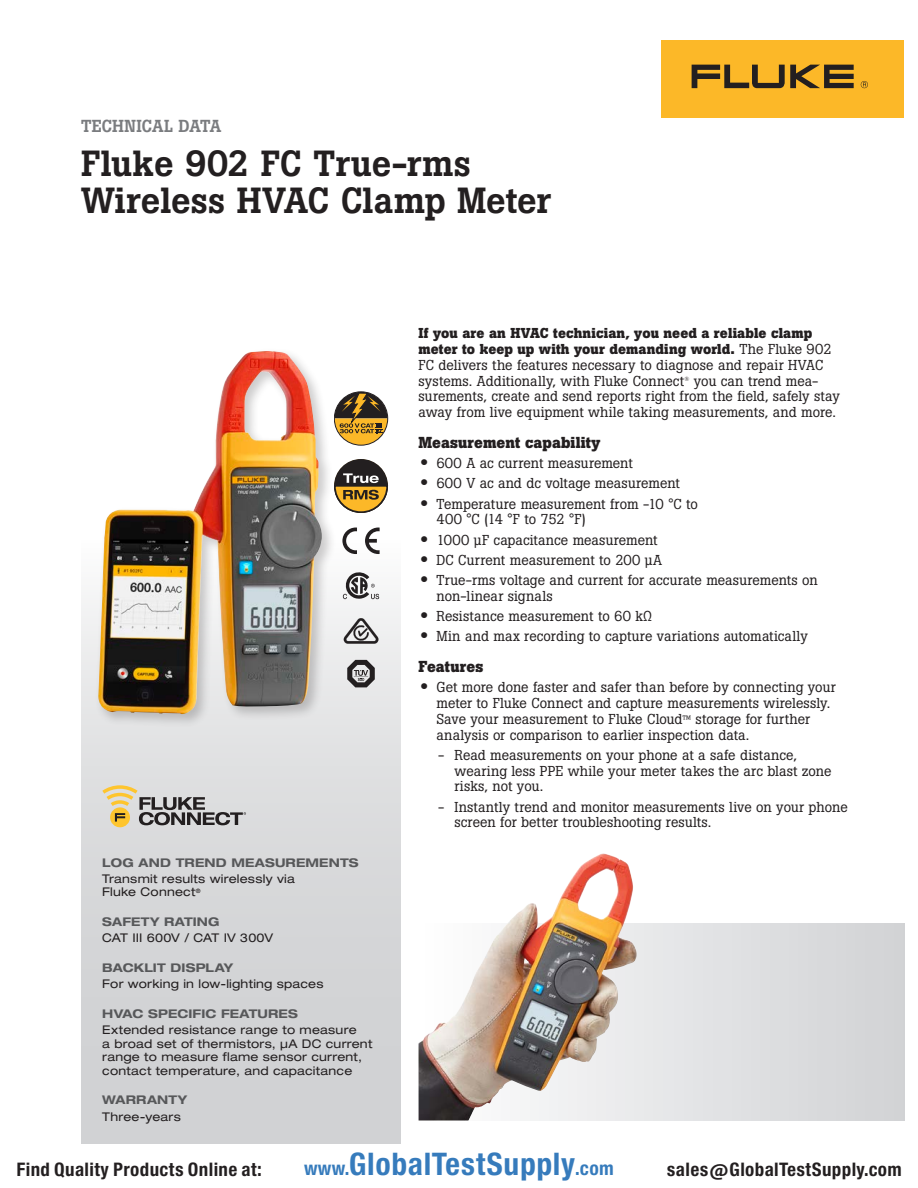
<style>
.page{position:relative;width:918px;height:1188px;background:#fff}
.page>*{position:absolute;margin:0;border:0;box-sizing:border-box;transform-origin:0 0}
.Headline{font:500 36px/37.5px "Boton Pro";letter-spacing:-.005em;color:#231f20}
.t1{font:29.7px "Europa Gro Nr 2 SBOP Bol Con";letter-spacing:.02em;color:#367bbc}
.t2{font:17.85px "Europa Gro Nr 2 SBOP Bol Con";letter-spacing:.02em;color:#231f20}
.t3{font:500 17.25px "Boton Pro";color:#7a7c7f}
.Subhead_2{font:700 15.75px "Boton Pro";letter-spacing:.005em;color:#231f20}
.Bullet_body{font:14.25px/15.8px "Boton Pro";letter-spacing:.005em;color:#231f20}
.Body{font:14.25px/15.8px "Boton Pro";letter-spacing:.005em;color:#231f20}
.Double_bullet_body{font:14.25px/15.8px "Boton Pro";color:#231f20}
.Gradient_body{font:expanded 12px/13.5px "Helvetica Neue LT Std";letter-spacing:.02em;color:#231f20}
.Gradient_subhead{font:700 expanded 12px "Helvetica Neue LT Std";letter-spacing:.01em;color:#57585a}
.Gradient_body-2{font:expanded 12px "Helvetica Neue LT Std";color:#231f20}
.Body-2{font:6px "Boton Pro";color:#231f20}
.s1{font-weight:700}
.s2{font-family:"Helvetica Neue LT Std";font-weight:500;font-stretch:expanded;font-size:16.5px}
.s3{font-size:12px}
.s4{font-size:18.3px}
</style>
<div class="page">
<div style="left:662px;top:40px;width:242px;height:78px;background:#fcb828"></div>
<svg style="left:692px;top:65px;width:162px;height:23px"></svg>
<svg style="left:861px;top:81px;width:7px;height:7px"></svg>
<div style="left:419px;top:923px;width:485px;height:197px;background:#dddee0"></div>
<div style="left:81px;top:540px;width:320px;height:648px;background:#d1d2d4"></div>
<svg style="left:336px;top:392px;width:52px;height:53px"></svg>
<svg style="left:343px;top:572px;width:36px;height:27px"></svg>
<svg style="left:342px;top:528px;width:15px;height:26px"></svg>
<svg style="left:365px;top:528px;width:15px;height:26px"></svg>
<svg style="left:344px;top:618px;width:34px;height:26px"></svg>
<svg style="left:347px;top:660px;width:28px;height:27px"></svg>
<div style="left:335px;top:460px;width:52px;height:52px;background:#231f20;border-radius:50%"></div>
<svg style="left:336px;top:473px;width:52px;height:40px"></svg>
<div style="left:110px;top:807px;width:20px;height:20px;background:#fec52e;border-radius:50%"></div>
<svg style="left:102px;top:785px;width:144px;height:40px"></svg>
<div style="left:94px;top:347px;width:242px;height:381px;background:#231f20;opacity:.23"></div>
<img style="left:98px;top:351px;width:224px;height:363px">
<img style="left:419px;top:853px;width:218px;height:267px">
<div style="left:0;top:1145px;width:911px;height:43px;background:#fff"></div>
<p class="t3" style="left:81px;top:115px;width:142px">TECHNICAL DATA</p>
<p class="Headline" style="left:81px;top:144px;width:472px">Fluke 902 FC True-rms<br>Wireless HVAC Clamp Meter</p>
<p class="Body" style="left:419px;top:326px;width:415px"><span class="s1">If you are an HVAC technician, you need a reliable clamp meter to keep up with your demanding world.</span> The Fluke 902<br>FC delivers the features necessary to diagnose and repair HVAC systems. Additionally, with Fluke Connect</p>
<p class="Body" style="left:418px;top:373px;width:423px;text-indent:275px">you can trend mea&shy;surements, create and send reports right from the field, safely stay away from live equipment while taking measurements, and more.</p>
<p class="Subhead_2" style="left:419px;top:432px;width:183px">Measurement capability</p>
<p class="Bullet_body" style="left:420px;top:455px;width:214px"><span class="s2">•</span> 600 A ac current measurement</p>
<p class="Bullet_body" style="left:420px;top:476px;width:261px"><span class="s2">•</span> 600 V ac and dc voltage measurement</p>
<p class="Bullet_body" style="left:436px;top:496px;width:263px;text-indent:-16px"><span class="s2">•</span> Temperature measurement from -10 °C to<br>400 °C (14 °F to 752 °F)</p>
<p class="Bullet_body" style="left:420px;top:532px;width:239px"><span class="s2">•</span> 1000 µF capacitance measurement</p>
<p class="Bullet_body" style="left:420px;top:552px;width:244px"><span class="s2">•</span> DC Current measurement to 200 µA</p>
<p class="Bullet_body" style="left:437px;top:572px;width:383px;text-indent:-16px"><span class="s2">•</span> True-rms voltage and current for accurate measurements on non-linear signals</p>
<p class="Bullet_body" style="left:420px;top:608px;width:234px"><span class="s2">•</span> Resistance measurement to 60 kΩ</p>
<p class="Bullet_body" style="left:420px;top:629px;width:389px"><span class="s2">•</span> Min and max recording to capture variations automatically</p>
<p class="Subhead_2" style="left:419px;top:656px;width:66px">Features</p>
<p class="Bullet_body" style="left:437px;top:680px;width:401px;text-indent:-16px"><span class="s2">•</span> Get more done faster and safer than before by connecting your meter to Fluke Connect and capture measurements wirelessly.<br>Save your measurement to Fluke Cloud<span class="s3">™</span> storage for further analysis or comparison to earlier inspection data.</p>
<p class="Double_bullet_body" style="left:455px;top:747px;width:378px;text-indent:-17px">- Read measurements on your phone at a safe distance, wearing less PPE while your meter takes the arc blast zone risks, not you.</p>
<p class="Double_bullet_body" style="left:455px;top:799px;width:395px;text-indent:-16px">- Instantly trend and monitor measurements live on your phone screen for better troubleshooting results.</p>
<p class="Body-2" style="left:685px;top:375px;width:6px">®</p>
<p class="Gradient_subhead" style="left:102px;top:855px;width:258px">LOG AND TREND MEASUREMENTS</p>
<p class="Gradient_body" style="left:102px;top:872px;width:194px">Transmit results wirelessly via<br>Fluke Connect<sup>®</sup></p>
<p class="Gradient_subhead" style="left:102px;top:914px;width:119px">SAFETY RATING</p>
<p class="Gradient_body-2" style="left:102px;top:931px;width:172px">CAT III 600V / CAT IV 300V</p>
<p class="Gradient_subhead" style="left:102px;top:960px;width:132px">BACKLIT DISPLAY</p>
<p class="Gradient_body" style="left:102px;top:977px;width:223px">For working in low-lighting spaces</p>
<p class="Gradient_subhead" style="left:102px;top:1006px;width:197px">HVAC SPECIFIC FEATURES</p>
<p class="Gradient_body" style="left:102px;top:1023px;width:272px">Extended resistance range to measure<br>a broad set of thermistors, μA DC current range to measure flame sensor current, contact temperature, and capacitance</p>
<p class="Gradient_subhead" style="left:102px;top:1092px;width:86px">WARRANTY</p>
<p class="Gradient_body" style="left:102px;top:1109px;width:80px">Three-years</p>
<p class="t2" style="left:16px;top:1159px;width:247px">Find Quality Products Online at:</p>
<h2 class="t1" style="left:304px;top:1147px;width:311px"><span class="s4">www.</span>GlobalTestSupply<span class="s4">.com</span></h2>
<p class="t2" style="left:667px;top:1159px;width:236px">sales@GlobalTestSupply.com</p>
</div>
